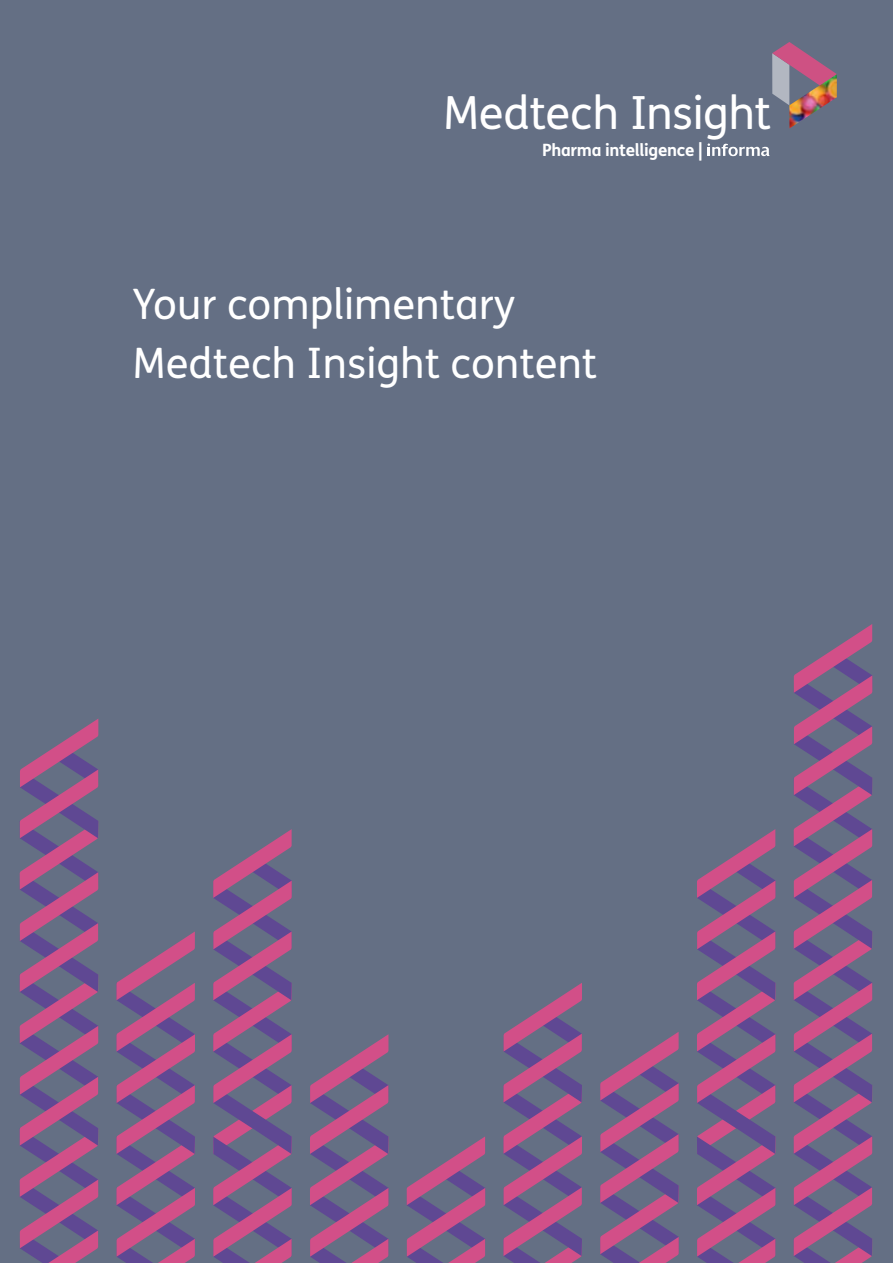
<style>
.page{position:relative;width:893px;height:1263px;background:#646f84}
.page>*{position:absolute;margin:0;border:0;box-sizing:border-box;transform-origin:0 0}
.t1{font:45.75px "FS Me";letter-spacing:-.01em;color:#fff}
.t2{font:42px/58.5px "FS Me";color:#fff}
.t3{font:700 16.95px "FS Me";letter-spacing:-.02em;color:#fff}
</style>
<div class="page">
<svg style="left:794px;top:624px;width:78px;height:639px"></svg>
<svg style="left:20px;top:719px;width:78px;height:544px"></svg>
<svg style="left:213px;top:829px;width:79px;height:434px"></svg>
<svg style="left:697px;top:829px;width:78px;height:434px"></svg>
<svg style="left:116px;top:931px;width:79px;height:332px"></svg>
<svg style="left:310px;top:1034px;width:78px;height:229px"></svg>
<svg style="left:503px;top:983px;width:79px;height:280px"></svg>
<svg style="left:407px;top:1136px;width:78px;height:127px"></svg>
<svg style="left:600px;top:1032px;width:79px;height:231px"></svg>
<img style="left:789px;top:105px;width:36px;height:23px">
<svg style="left:708px;top:143px;width:61px;height:13px"></svg>
<img style="left:772px;top:42px;width:65px;height:63px">
<p class="t1" style="left:443px;top:81px;width:329px">Medtech Insight</p>
<p class="t3" style="left:542px;top:137px;width:162px">Pharma intelligence |</p>
<p class="t2" style="left:133px;top:275px;width:466px">Your complimentary<br>Medtech Insight content</p>
</div>
